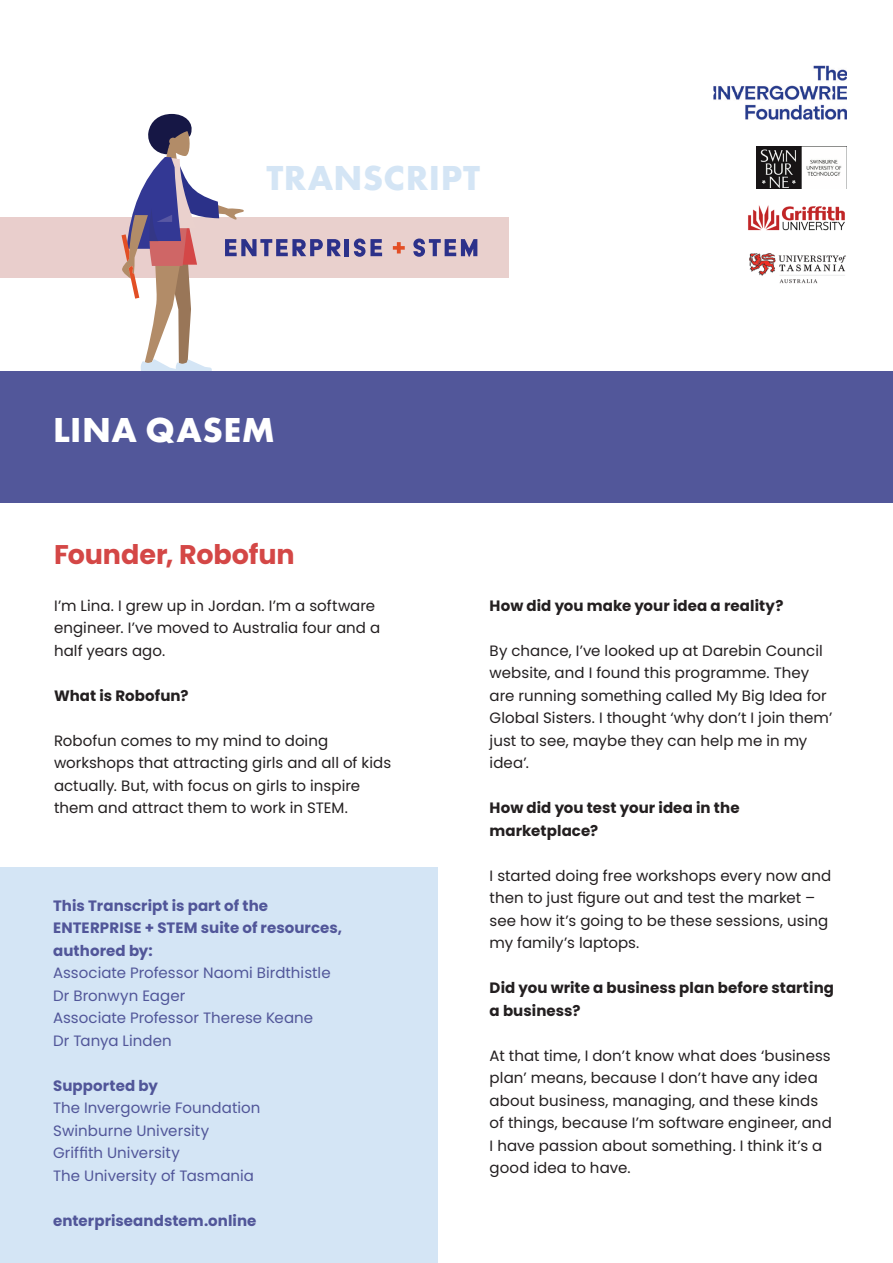
<style>
.page{position:relative;width:893px;height:1263px;background:#fff}
.page>*{position:absolute;margin:0;border:0;box-sizing:border-box;transform-origin:0 0}
.t1{font:700 36px "Futura PT";letter-spacing:.01em;color:#d4e5f5}
.t2{font:700 36px "Futura PT";letter-spacing:.015em;color:#fff}
.t3{font:700 27px "Poppins";letter-spacing:-.005em;color:#d44746}
.t4{font:15px/22.5px "Poppins";letter-spacing:.005em;color:#231f20}
.t5{font:15px/22.5px "Poppins";letter-spacing:.005em;color:#515699}
.t6{font:700 15px/22.5px "Poppins";letter-spacing:.005em;color:#231f20}
.t7{font:700 15px/22.5px "Poppins";letter-spacing:.005em;color:#515699}
</style>
<div class="page">
<div style="left:140px;top:217px;width:368px;height:61px;background:#e9d0cd"></div>
<hr style="left:345px;top:239px;width:4px;height:17px;background:#2c318a">
<svg style="left:354px;top:238px;width:28px;height:19px"></svg>
<svg style="left:393px;top:242px;width:12px;height:11px"></svg>
<svg style="left:413px;top:238px;width:64px;height:19px"></svg>
<div style="left:0;top:217px;width:164px;height:61px;background:#e9cecc"></div>
<svg style="left:122px;top:114px;width:219px;height:257px"></svg>
<div style="left:0;top:867px;width:437px;height:396px;background:#d4e5f5"></div>
<div style="left:0;top:371px;width:893px;height:131px;background:#52579a"></div>
<img style="left:748px;top:205px;width:98px;height:79px">
<img style="left:714px;top:65px;width:133px;height:55px">
<img style="left:757px;top:146px;width:90px;height:42px">
<h1 class="t1" style="left:266px;top:155px;width:215px">TRANSCRIPT</h1>
<h1 class="t2" style="left:53px;top:407px;width:223px">LINA QASEM</h1>
<h2 class="t3" style="left:54px;top:539px;width:242px">Founder, Robofun</h2>
<p class="t4" style="left:54px;top:594px;width:328px">I’m Lina. I grew up in Jordan. I’m a software engineer. I’ve moved to Australia four and a half years ago.</p>
<p class="t6" style="left:54px;top:684px;width:136px">What is Robofun?</p>
<p class="t4" style="left:54px;top:729px;width:339px">Robofun comes to my mind to doing workshops that attracting girls and all of kids actually. But, with focus on girls to inspire them and attract them to work in STEM.</p>
<p class="t7" style="left:53px;top:894px;width:291px">This Transcript is part of the<br>ENTERPRISE + STEM suite of resources, authored by:</p>
<p class="t5" style="left:53px;top:962px;width:279px">Associate Professor Naomi Birdthistle<br>Dr Bronwyn Eager<br>Associate Professor Therese Keane<br>Dr Tanya Linden</p>
<p class="t7" style="left:53px;top:1074px;width:106px">Supported by</p>
<p class="t5" style="left:53px;top:1097px;width:209px">The Invergowrie Foundation<br>Swinburne University<br>Griffith University<br>The University of Tasmania</p>
<p class="t7" style="left:53px;top:1209px;width:205px">enterpriseandstem.online</p>
<p class="t6" style="left:490px;top:594px;width:295px">How did you make your idea a reality?</p>
<p class="t4" style="left:490px;top:639px;width:344px">By chance, I’ve looked up at Darebin Council website, and I found this programme. They are running something called My Big Idea for Global Sisters. I thought ‘why don’t I join them’ just to see, maybe they can help me in my idea’.</p>
<p class="t6" style="left:490px;top:797px;width:251px">How did you test your idea in the marketplace?</p>
<p class="t4" style="left:490px;top:864px;width:343px">I started doing free workshops every now and then to just figure out and test the market – see how it’s going to be these sessions, using my family’s laptops.</p>
<p class="t6" style="left:490px;top:977px;width:346px">Did you write a business plan before starting a business?</p>
<p class="t4" style="left:490px;top:1044px;width:344px">At that time, I don’t know what does ‘business plan’ means, because I don’t have any idea about business, managing, and these kinds of things, because I’m software engineer, and I have passion about something. I think it’s a good idea to have.</p>
</div>
